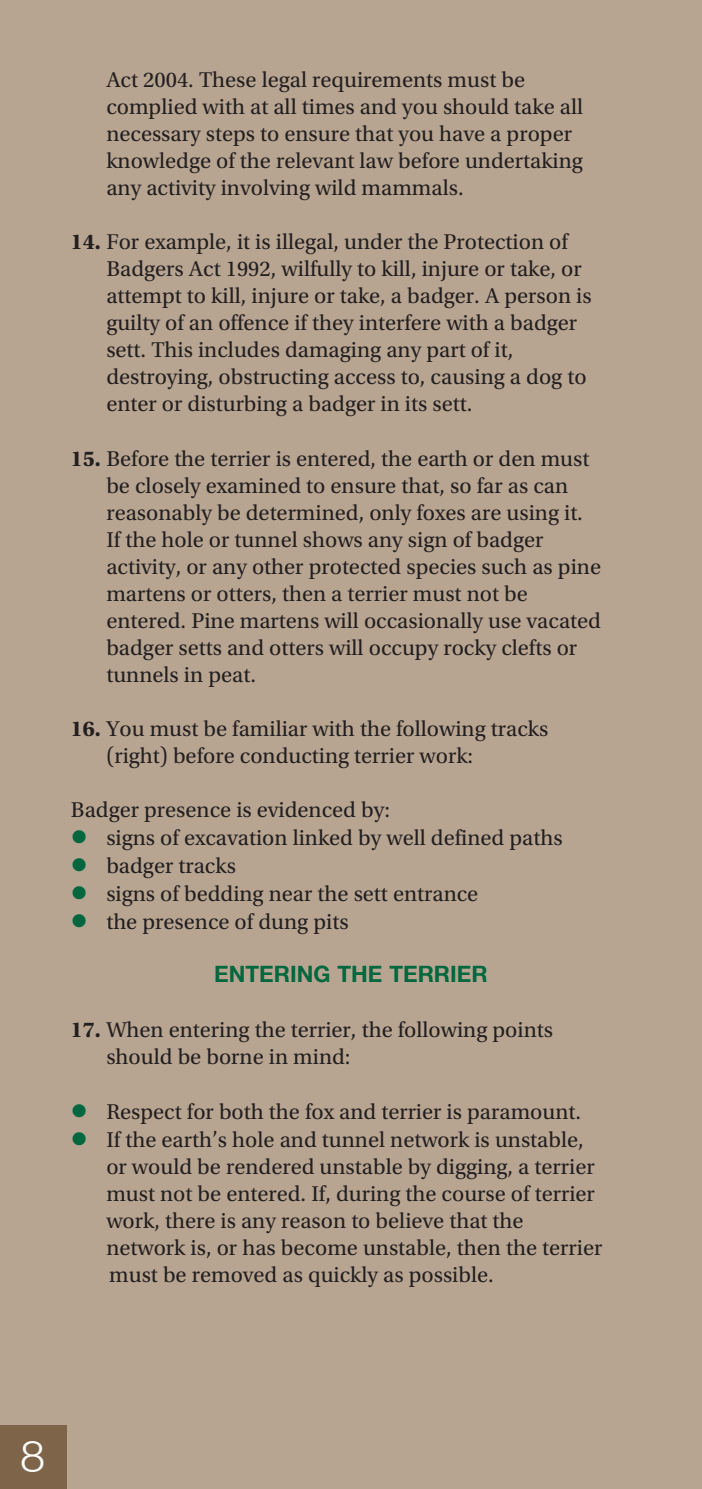
<style>
.page{position:relative;width:702px;height:1489px;background:#fff}
.page>*{position:absolute;margin:0;border:0;box-sizing:border-box;transform-origin:0 0}
.t1{font:300 45px "Helvetica Neue LT";color:#fff}
.t2{font:22.5px/27px "Utopia Std";color:#231f20}
.t3{font:700 22.5px "Helvetica Neue LT";color:#00673e}
.s1{font-weight:700}
.s2{color:#00673e}
</style>
<div class="page">
<div style="left:0;top:0;width:702px;height:1488px;background:#b8a591"></div>
<div style="left:0;top:1424px;width:66px;height:64px;background:#7e6448"></div>
<p class="t2" style="left:106px;top:68px;width:478px">Act 2004. These legal requirements must be complied with at all times and you should take all necessary steps to ensure that you have a proper knowledge of the relevant law before undertaking any activity involving wild mammals.</p>
<p class="t2" style="left:106px;top:230px;width:487px;text-indent:-35px"><span class="s1">14.</span> For example, it is illegal, under the Protection of Badgers Act 1992, wilfully to kill, injure or take, or attempt to kill, injure or take, a badger. A person is guilty of an offence if they interfere with a badger sett. This includes damaging any part of it, destroying, obstructing access to, causing a dog to enter or disturbing a badger in its sett.</p>
<p class="t2" style="left:106px;top:446px;width:496px;text-indent:-35px"><span class="s1">15.</span> Before the terrier is entered, the earth or den must be closely examined to ensure that, so far as can reasonably be determined, only foxes are using it.<br>If the hole or tunnel shows any sign of badger activity, or any other protected species such as pine martens or otters, then a terrier must not be entered. Pine martens will occasionally use vacated badger setts and otters will occupy rocky clefts or tunnels in peat.</p>
<p class="t2" style="left:106px;top:716px;width:443px;text-indent:-35px"><span class="s1">16.</span> You must be familiar with the following tracks (right) before conducting terrier work:</p>
<p class="t2" style="left:71px;top:797px;width:320px">Badger presence is evidenced by:</p>
<p class="t2" style="left:71px;top:825px;width:493px"><span class="s2">●</span> signs of excavation linked by well defined paths</p>
<p class="t2" style="left:71px;top:853px;width:166px"><span class="s2">●</span> badger tracks</p>
<p class="t2" style="left:71px;top:881px;width:409px"><span class="s2">●</span> signs of bedding near the sett entrance</p>
<p class="t2" style="left:71px;top:909px;width:279px"><span class="s2">●</span> the presence of dung pits</p>
<p class="t3" style="left:214px;top:961px;width:275px">ENTERING THE TERRIER</p>
<p class="t2" style="left:106px;top:1017px;width:448px;text-indent:-35px"><span class="s1">17.</span> When entering the terrier, the following points should be borne in mind:</p>
<p class="t2" style="left:71px;top:1099px;width:511px"><span class="s2">●</span> Respect for both the fox and terrier is paramount.</p>
<p class="t2" style="left:106px;top:1127px;width:497px;text-indent:-35px"><span class="s2">●</span> If the earth’s hole and tunnel network is unstable, or would be rendered unstable by digging, a terrier must not be entered. If, during the course of terrier work, there is any reason to believe that the network is, or has become unstable, then the terrier must be removed as quickly as possible.</p>
<h1 class="t1" style="left:20px;top:1429px;width:27px">8</h1>
</div>
